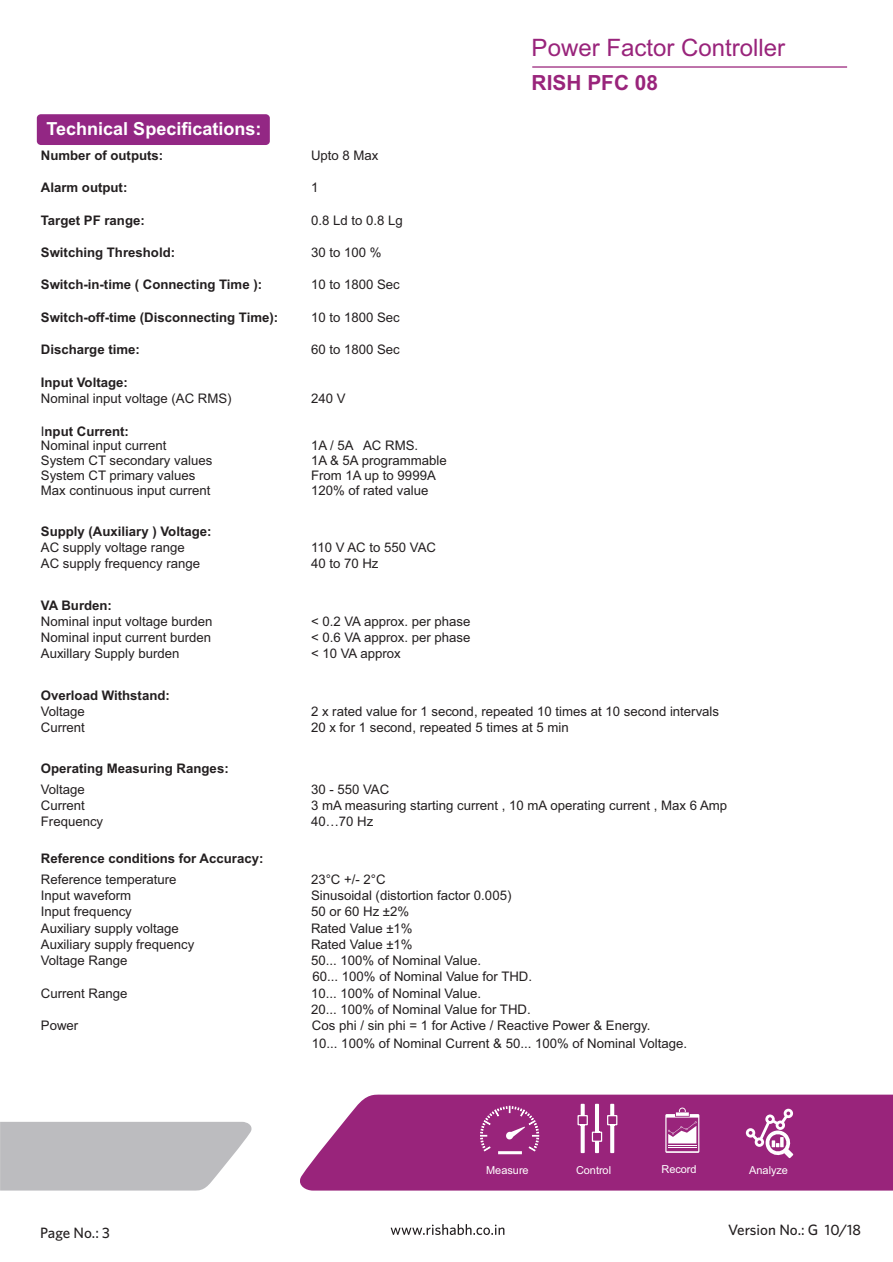
<style>
.page{position:relative;width:893px;height:1262px;background:#fff}
.page>*{position:absolute;margin:0;border:0;box-sizing:border-box;transform-origin:0 0}
.t1{font:24px "Arial";color:#99247b}
.t2{font:700 20.85px "Arial";color:#99247b}
.t3{font:700 18px "Arial";color:#fff}
.t4{font:500 15px "Whitney";color:#231f20}
.t5{font:13.2px/16.2px "Arial";color:#231f20}
.t6{font:700 13.2px "Arial";color:#231f20}
.t7{font:10.95px "Arial";color:#fff}
.s1{font-weight:700}
</style>
<div class="page">
<div style="left:37px;top:114px;width:233px;height:31px;background:#932784;border-radius:4px"></div>
<svg style="left:300px;top:1094px;width:592px;height:96px;background:#9f3283"></svg>
<svg style="left:0;top:1121px;width:252px;height:70px;background:#c2c2c5"></svg>
<svg style="left:665px;top:1107px;width:34px;height:45px"></svg>
<svg style="left:745px;top:1108px;width:48px;height:50px"></svg>
<svg style="left:577px;top:1103px;width:40px;height:50px"></svg>
<hr style="left:498px;top:1151px;width:24px;height:3px;background:#fff">
<svg style="left:480px;top:1106px;width:59px;height:45px;background:#a6408c"></svg>
<svg style="left:390px;top:1224px;width:114px;height:11px"></svg>
<hr style="left:532px;top:66px;width:315px;height:2px;background:#99247b">
<h3 class="t3" style="left:47px;top:122px;width:216px">Technical Specifications:</h3>
<p class="t6" style="left:41px;top:150px;width:124px">Number of outputs:</p>
<p class="t5" style="left:311px;top:148px;width:69px">Upto 8 Max</p>
<p class="t6" style="left:41px;top:182px;width:88px">Alarm output:</p>
<p class="t5" style="left:311px;top:181px;width:9px">1</p>
<p class="t6" style="left:41px;top:215px;width:105px">Target PF range:</p>
<p class="t5" style="left:311px;top:213px;width:93px">0.8 Ld to 0.8 Lg</p>
<p class="t6" style="left:41px;top:247px;width:136px">Switching Threshold:</p>
<p class="t5" style="left:311px;top:245px;width:72px">30 to 100 %</p>
<p class="t6" style="left:41px;top:280px;width:223px">Switch-in-time ( Connecting Time ):</p>
<p class="t5" style="left:311px;top:278px;width:90px">10 to 1800 Sec</p>
<p class="t6" style="left:41px;top:312px;width:239px">Switch-off-time (Disconnecting Time):</p>
<p class="t5" style="left:311px;top:310px;width:90px">10 to 1800 Sec</p>
<p class="t6" style="left:41px;top:345px;width:101px">Discharge time:</p>
<p class="t5" style="left:311px;top:343px;width:90px">60 to 1800 Sec</p>
<p class="t6" style="left:41px;top:377px;width:89px">Input Voltage:</p>
<p class="t5" style="left:41px;top:391px;width:192px">Nominal input voltage (AC RMS)</p>
<p class="t5" style="left:311px;top:391px;width:36px">240 V</p>
<p class="t5" style="left:41px;top:425px;width:127px;line-height:14.7px">I<span class="s1">nput Current:<br></span>Nominal input current</p>
<p class="t5" style="left:311px;top:439px;width:109px">1A / 5A AC RMS.</p>
<h1 class="t1" style="left:531px;top:38px;width:255px">Power Factor Controller</h1>
<h2 class="t2" style="left:531px;top:75px;width:128px">RISH PFC 08</h2>
<p class="t5" style="left:41px;top:453px;width:173px">System CT secondary values</p>
<p class="t5" style="left:311px;top:453px;width:137px">1A &amp; 5A programmable</p>
<p class="t5" style="left:41px;top:468px;width:156px">System CT primary values</p>
<p class="t5" style="left:311px;top:468px;width:126px">From 1A up to 9999A</p>
<p class="t5" style="left:41px;top:483px;width:171px">Max continuous input current</p>
<p class="t5" style="left:311px;top:483px;width:119px">120% of rated value</p>
<p class="t6" style="left:41px;top:526px;width:172px">Supply (Auxiliary ) Voltage:</p>
<p class="t5" style="left:41px;top:540px;width:145px">AC supply voltage range</p>
<p class="t5" style="left:311px;top:540px;width:126px">110 V AC to 550 VAC</p>
<p class="t5" style="left:41px;top:557px;width:161px">AC supply frequency range</p>
<p class="t5" style="left:311px;top:557px;width:69px">40 to 70 Hz</p>
<p class="t6" style="left:41px;top:600px;width:73px">VA Burden:</p>
<p class="t5" style="left:41px;top:614px;width:173px">Nominal input voltage burden</p>
<p class="t5" style="left:311px;top:614px;width:161px">&lt; 0.2 VA approx. per phase</p>
<p class="t5" style="left:41px;top:630px;width:172px">Nominal input current burden</p>
<p class="t5" style="left:311px;top:630px;width:161px">&lt; 0.6 VA approx. per phase</p>
<p class="t5" style="left:41px;top:647px;width:140px">Auxillary Supply burden</p>
<p class="t5" style="left:311px;top:647px;width:91px">&lt; 10 VA approx</p>
<p class="t6" style="left:41px;top:690px;width:130px">Overload Withstand:</p>
<p class="t5" style="left:41px;top:704px;width:46px">Voltage</p>
<p class="t5" style="left:311px;top:704px;width:409px">2 x rated value for 1 second, repeated 10 times at 10 second intervals</p>
<p class="t5" style="left:41px;top:720px;width:46px">Current</p>
<p class="t5" style="left:311px;top:720px;width:259px">20 x for 1 second, repeated 5 times at 5 min</p>
<p class="t6" style="left:41px;top:763px;width:189px">Operating Measuring Ranges:</p>
<p class="t5" style="left:41px;top:782px;width:46px">Voltage</p>
<p class="t5" style="left:311px;top:782px;width:80px">30 - 550 VAC</p>
<p class="t5" style="left:41px;top:798px;width:46px">Current</p>
<p class="t5" style="left:311px;top:798px;width:417px">3 mA measuring starting current , 10 mA operating current , Max 6 Amp</p>
<p class="t5" style="left:41px;top:815px;width:64px">Frequency</p>
<p class="t5" style="left:311px;top:815px;width:64px">40…70 Hz</p>
<p class="t6" style="left:41px;top:853px;width:224px">Reference conditions for Accuracy:</p>
<p class="t5" style="left:41px;top:872px;width:137px">Reference temperature</p>
<p class="t5" style="left:311px;top:872px;width:76px">23°C +/- 2°C</p>
<p class="t5" style="left:41px;top:888px;width:92px">Input waveform</p>
<p class="t5" style="left:311px;top:888px;width:202px">Sinusoidal (distortion factor 0.005)</p>
<p class="t5" style="left:41px;top:905px;width:92px">Input frequency</p>
<p class="t5" style="left:311px;top:905px;width:100px">50 or 60 Hz ±2%</p>
<p class="t5" style="left:41px;top:921px;width:139px">Auxiliary supply voltage</p>
<p class="t5" style="left:311px;top:921px;width:103px">Rated Value ±1%</p>
<p class="t5" style="left:41px;top:937px;width:155px">Auxiliary supply frequency</p>
<p class="t5" style="left:311px;top:937px;width:103px">Rated Value ±1%</p>
<p class="t5" style="left:41px;top:953px;width:88px">Voltage Range</p>
<p class="t5" style="left:311px;top:953px;width:223px">50... 100% of Nominal Value.<br>60... 100% of Nominal Value for THD.</p>
<p class="t5" style="left:41px;top:986px;width:88px">Current Range</p>
<p class="t5" style="left:311px;top:986px;width:221px">10... 100% of Nominal Value.<br>20... 100% of Nominal Value for THD.</p>
<p class="t5" style="left:41px;top:1018px;width:39px">Power</p>
<p class="t5" style="left:312px;top:1017px;width:376px;line-height:17.7px">Cos phi / sin phi = 1 for Active / Reactive Power &amp; Energy.<br>10... 100% of Nominal Current &amp; 50... 100% of Nominal Voltage.</p>
<p class="t7" style="left:486px;top:1166px;width:44px">Measure</p>
<p class="t7" style="left:576px;top:1166px;width:37px">Control</p>
<p class="t7" style="left:661px;top:1165px;width:36px">Record</p>
<p class="t7" style="left:749px;top:1166px;width:40px">Analyze</p>
<p class="t4" style="left:40px;top:1227px;width:71px">Page No.: 3</p>
<p class="t4" style="left:728px;top:1224px;width:134px">Version No.: G 10/18</p>
</div>
